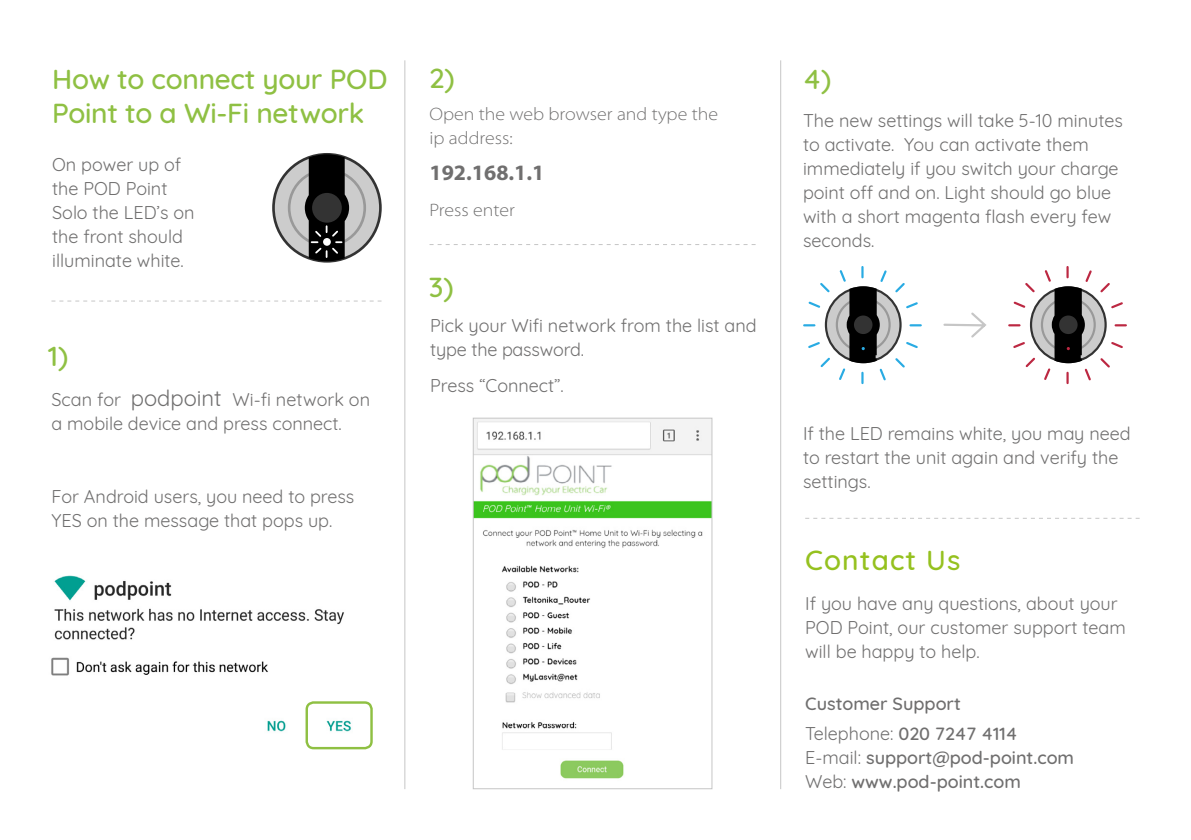
<style>
.page{position:relative;width:1191px;height:840px;background:#fff}
.page>*{position:absolute;margin:0;border:0;box-sizing:border-box;transform-origin:0 0}
.t1{font:500 28px/34px "Quicksand";letter-spacing:-.01em;color:#8fc043}
.t2{font:500 28px "Quicksand";letter-spacing:.04em;color:#95c11f}
.t3{font:700 22px "Myriad Pro";color:#706f6f}
.t4{font:18px/24px "Quicksand";color:#706f6f}
.t5{font:500 18px/30px "Quicksand";color:#706f6f}
.t6{font:300 semi-expanded 18px/24px "Myriad Pro";color:#706f6f}
.s1{font-size:22px}
.s2{font-weight:400}
</style>
<div class="page">
<img style="left:51px;top:575px;width:300px;height:171px">
<svg style="left:806px;top:517px;width:333px;height:1px"></svg>
<svg style="left:429px;top:244px;width:326px;height:1px"></svg>
<svg style="left:51px;top:300px;width:330px;height:1px"></svg>
<div style="left:305px;top:701px;width:68px;height:48px;border:2px solid #8fc043;border-radius:7px"></div>
<svg style="left:803px;top:266px;width:119px;height:119px"></svg>
<svg style="left:1008px;top:266px;width:119px;height:119px"></svg>
<div style="left:273px;top:154px;width:107px;height:107px;background:#ccc;border-radius:50%"></div>
<div style="left:272px;top:153px;width:110px;height:109px;border:3px solid #333;border-radius:50%"></div>
<svg style="left:286px;top:154px;width:81px;height:107px"></svg>
<svg style="left:943px;top:312px;width:43px;height:26px"></svg>
<hr style="left:780px;top:60px;width:1px;height:728px;background:#c6c6c6">
<hr style="left:404px;top:60px;width:1px;height:728px;background:#c6c6c6">
<img style="left:475px;top:419px;width:235px;height:360px">
<div style="left:473px;top:417px;width:239px;height:371px;border:1px solid #c6c6c6"></div>
<h1 class="t1" style="left:52px;top:59px;width:337px">How to connect your POD<br>Point to a Wi-Fi network</h1>
<p class="t4" style="left:52px;top:150px;width:144px">On power up of the POD Point<br>Solo the LED’s on the front should illuminate white.</p>
<h1 class="t1" style="left:48px;top:336px;width:22px">1)</h1>
<p class="t4" style="left:51px;top:386px;width:320px">Scan for <span class="s1">podpoint</span> Wi-fi network on a mobile device and press connect.</p>
<p class="t4" style="left:51px;top:482px;width:304px">For Android users, you need to press<br>YES on the message that pops up.</p>
<h1 class="t1" style="left:429px;top:59px;width:27px">2)</h1>
<p class="t6" style="left:429px;top:102px;width:290px">Open the web browser and type the ip address:</p>
<p class="t3" style="left:429px;top:158px;width:116px">192.168.1.1</p>
<p class="t6" style="left:429px;top:198px;width:87px">Press enter</p>
<h1 class="t1" style="left:429px;top:267px;width:26px">3)</h1>
<p class="t4" style="left:430px;top:311px;width:328px">Pick your Wifi network from the list and type the password.</p>
<p class="t4" style="left:430px;top:371px;width:135px">Press “Connect”.</p>
<h1 class="t1" style="left:803px;top:59px;width:30px">4)</h1>
<p class="t4" style="left:803px;top:107px;width:321px">The new settings will take 5-10 minutes to activate. You can activate them immediately if you switch your charge point off and on. Light should go blue with a short magenta flash every few seconds.</p>
<p class="t4" style="left:803px;top:419px;width:329px">If the LED remains white, you may need to restart the unit again and verify the settings.</p>
<h1 class="t2" style="left:805px;top:536px;width:157px">Contact Us</h1>
<p class="t4" style="left:805px;top:589px;width:322px">If you have any questions, about your<br>POD Point, our customer support team will be happy to help.</p>
<p class="t5" style="left:805px;top:686px;width:213px">Customer Support<br><span class="s2">Telephone:</span> 020 7247 4114</p>
<p class="t5" style="left:805px;top:743px;width:270px;line-height:24px"><span class="s2">E-mail:</span> support@pod-point.com<br><span class="s2">Web:</span> www.pod-point.com</p>
</div>
